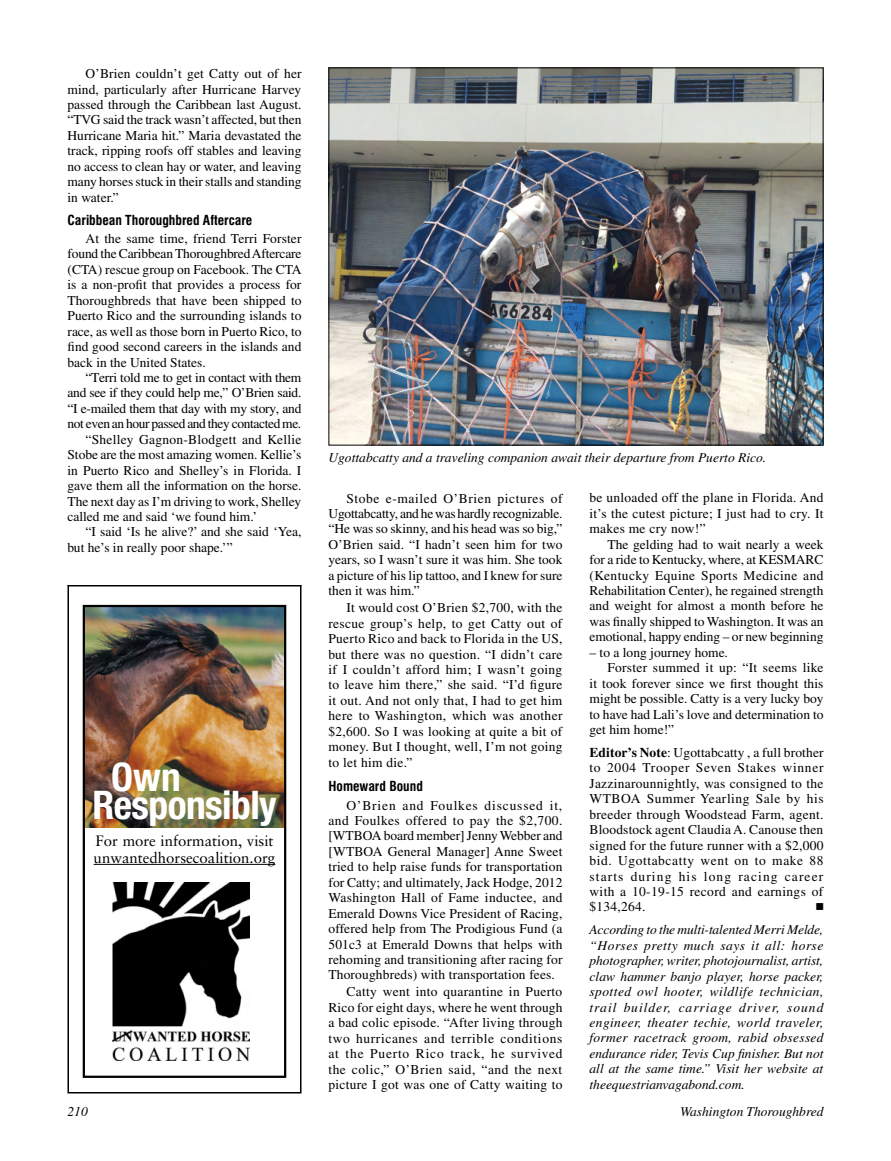
<style>
.page{position:relative;width:891px;height:1161px;background:#fff}
.page>*{position:absolute;margin:0;border:0;box-sizing:border-box;transform-origin:0 0}
.t1{font:700 condensed 39.45px "Helvetica Neue";letter-spacing:-.015em;color:#fff}
.t2{font:15px/16.5px "Sabon";color:#000}
.t3{font:13.5px/15.5px "Times";color:#000;text-align:justify}
.t4{font:italic 13.5px/15.5px "Times";color:#000;text-align:justify}
.t5{font:13.5px "Times";letter-spacing:-.02em;color:#000}
.t6{font:13.5px "Times";letter-spacing:.02em;color:#000}
.t7{font:700 condensed 13.5px "Swiss 721 BT";color:#000}
.t8{font:13.5px "Times";letter-spacing:-.03em;color:#000}
.t9{font:12px "Courier";color:#000}
.s1{font-weight:700}
</style>
<div class="page">
<img style="left:330px;top:70px;width:492px;height:374px">
<img style="left:82px;top:604px;width:205px;height:474px">
<div style="left:68px;top:585px;width:234px;height:509px;border:2px solid #000"></div>
<p class="t3" style="left:68px;top:66px;width:236px;text-indent:18px">O’Brien couldn’t get Catty out of her mind, particularly after Hurricane Harvey passed through the Caribbean last August. “TVG said the track wasn’t affected, but then Hurricane Maria hit.” Maria devastated the track, ripping roofs off stables and leaving no access to clean hay or water, and leaving many horses stuck in their stalls and standing in water.”</p>
<p class="t7" style="left:68px;top:212px;width:186px">Caribbean Thoroughbred Aftercare</p>
<p class="t3" style="left:68px;top:231px;width:236px;text-indent:18px">At the same time, friend Terri Forster found the Caribbean Thoroughbred Aftercare (CTA) rescue group on Facebook. The CTA is a non-profit that provides a process for Thoroughbreds that have been shipped to Puerto Rico and the surrounding islands to race, as well as those born in Puerto Rico, to find good second careers in the islands and back in the United States.</p>
<p class="t5" style="left:86px;top:370px;width:217px">“Terri told me to get in contact with them</p>
<p class="t5" style="left:68px;top:385px;width:235px">and see if they could help me,” O’Brien said.</p>
<p class="t5" style="left:68px;top:401px;width:236px">“I e-mailed them that day with my story, and</p>
<p class="t8" style="left:68px;top:416px;width:235px">not even an hour passed and they contacted me.</p>
<p class="t6" style="left:86px;top:432px;width:218px">“Shelley Gagnon-Blodgett and Kellie</p>
<p class="t3" style="left:68px;top:447px;width:235px">Stobe are the most amazing women. Kellie’s</p>
<p class="t3" style="left:68px;top:462px;width:235px">in Puerto Rico and Shelley’s in Florida. I</p>
<p class="t3" style="left:68px;top:478px;width:236px">gave them all the information on the horse.</p>
<p class="t3" style="left:68px;top:493px;width:235px">The next day as I’m driving to work, Shelley</p>
<p class="t3" style="left:68px;top:509px;width:191px">called me and said ‘we found him.’</p>
<p class="t3" style="left:86px;top:524px;width:218px">“I said ‘Is he alive?’ and she said ‘Yea,</p>
<p class="t3" style="left:68px;top:540px;width:167px">but he’s in really poor shape.’”</p>
<p class="t4" style="left:328px;top:450px;width:439px">Ugottabcatty and a traveling companion await their departure from Puerto Rico.</p>
<p class="t3" style="left:590px;top:490px;width:236px">be unloaded off the plane in Florida. And it’s the cutest picture; I just had to cry. It makes me cry now!”</p>
<p class="t3" style="left:590px;top:536px;width:236px;text-indent:18px">The gelding had to wait nearly a week for a ride to Kentucky, where, at KESMARC (Kentucky Equine Sports Medicine and Rehabilitation Center), he regained strength and weight for almost a month before he was finally shipped to Washington. It was an emotional, happy ending – or new beginning</p>
<p class="t3" style="left:590px;top:644px;width:140px">– to a long journey home.</p>
<p class="t6" style="left:608px;top:660px;width:218px">Forster summed it up: “It seems like</p>
<p class="t3" style="left:590px;top:675px;width:235px">it took forever since we first thought this</p>
<p class="t3" style="left:590px;top:691px;width:236px">might be possible. Catty is a very lucky boy</p>
<p class="t3" style="left:590px;top:706px;width:236px">to have had Lali’s love and determination to</p>
<p class="t3" style="left:590px;top:722px;width:86px">get him home!”</p>
<p class="t3" style="left:590px;top:745px;width:236px"><span class="s1">Editor’s Note</span>: Ugottabcatty , a full brother to 2004 Trooper Seven Stakes winner Jazzinarounnightly, was consigned to the WTBOA Summer Yearling Sale by his breeder through Woodstead Farm, agent.<br>Bloodstock agent Claudia A. Canouse then signed for the future runner with a $2,000 bid. Ugottabcatty went on to make 88 starts during his long racing career with a 10-19-15 record and earnings of $134,264.</p>
<p class="t4" style="left:590px;top:922px;width:236px">According to the multi-talented Merri Melde, “Horses pretty much says it all: horse photographer, writer, photojournalist, artist, claw hammer banjo player, horse packer, spotted owl hooter, wildlife technician, trail builder, carriage driver, sound engineer, theater techie, world traveler, former racetrack groom, rabid obsessed endurance rider, Tevis Cup finisher. But not all at the same time.” Visit her website at theequestrianvagabond.com.</p>
<p class="t3" style="left:329px;top:490px;width:236px;text-indent:18px">Stobe e-mailed O’Brien pictures of Ugottabcatty, and he was hardly recognizable. “He was so skinny, and his head was so big,” O’Brien said. “I hadn’t seen him for two years, so I wasn’t sure it was him. She took a picture of his lip tattoo, and I knew for sure then it was him.”</p>
<p class="t3" style="left:329px;top:600px;width:236px;text-indent:18px">It would cost O’Brien $2,700, with the rescue group’s help, to get Catty out of Puerto Rico and back to Florida in the US, but there was no question. “I didn’t care if I couldn’t afford him; I wasn’t going to leave him there,” she said. “I’d figure it out. And not only that, I had to get him here to Washington, which was another $2,600. So I was looking at quite a bit of money. But I thought, well, I’m not going to let him die.”</p>
<p class="t7" style="left:329px;top:778px;width:96px">Homeward Bound</p>
<p class="t3" style="left:329px;top:797px;width:236px;text-indent:18px">O’Brien and Foulkes discussed it, and Foulkes offered to pay the $2,700. [WTBOA board member] Jenny Webber and [WTBOA General Manager] Anne Sweet tried to help raise funds for transportation for Catty; and ultimately, Jack Hodge, 2012<br>Washington Hall of Fame inductee, and Emerald Downs Vice President of Racing, offered help from The Prodigious Fund (a 501c3 at Emerald Downs that helps with rehoming and transitioning after racing for Thoroughbreds) with transportation fees.</p>
<p class="t3" style="left:329px;top:984px;width:236px;text-indent:18px">Catty went into quarantine in Puerto Rico for eight days, where he went through a bad colic episode. “After living through two hurricanes and terrible conditions at the Puerto Rico track, he survived the colic,” O’Brien said, “and the next picture I got was one of Catty waiting to</p>
<p class="t9" style="left:68px;top:543px;width:297px">UHC sixth 2.qxd 7/10/07 4:42 pm Page 1</p>
<h1 class="t1" style="left:111px;top:754px;width:71px">Own</h1>
<h1 class="t1" style="left:92px;top:781px;width:186px">Responsibly</h1>
<p class="t2" style="left:94px;top:833px;width:183px">For more information, visit unwantedhorsecoalition.org</p>
<p class="t4" style="left:68px;top:1104px;width:22px">210</p>
<p class="t4" style="left:680px;top:1104px;width:145px">Washington Thoroughbred</p>
</div>
